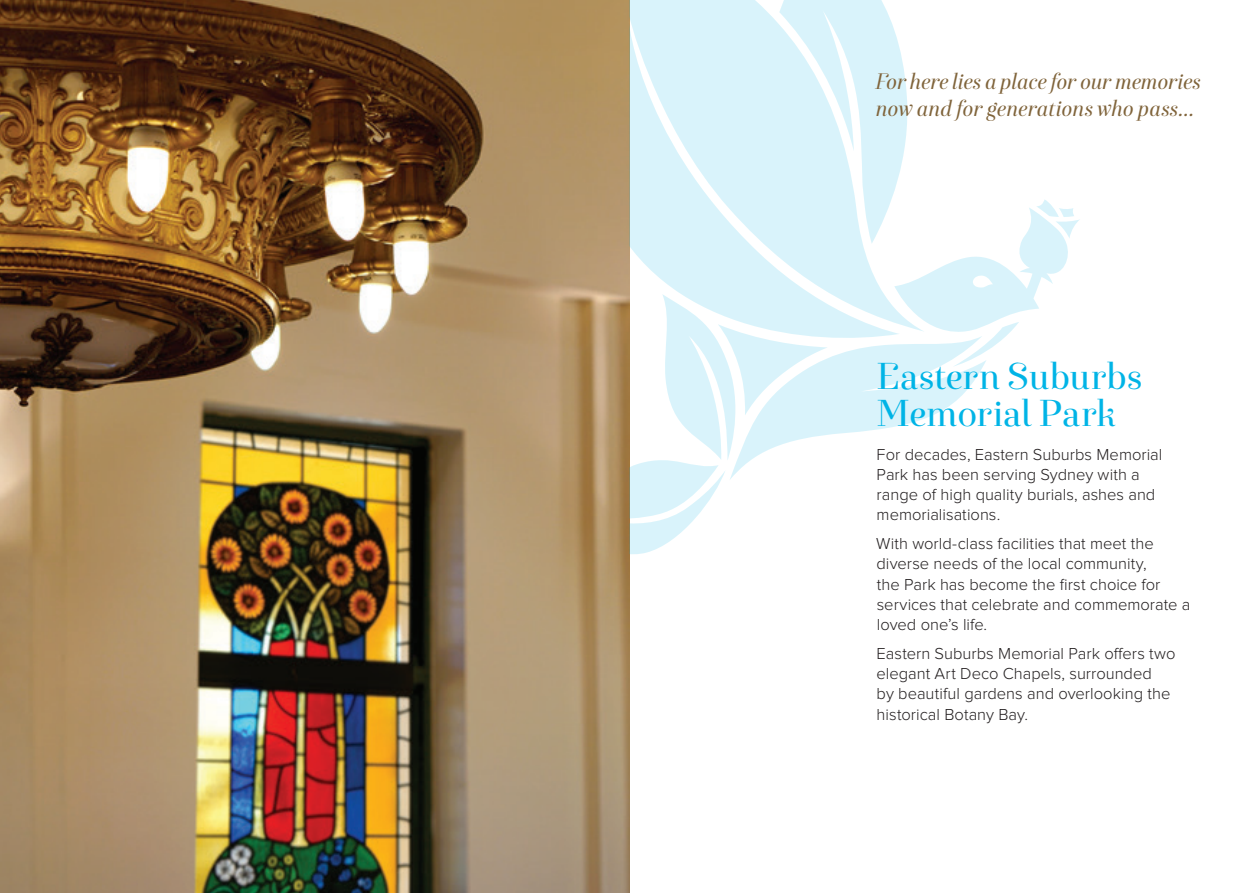
<style>
.page{position:relative;width:1259px;height:893px;background:#fff}
.page>*{position:absolute;margin:0;border:0;box-sizing:border-box;transform-origin:0 0}
.t1{font:37.5px/37.5px "Exquise FY";letter-spacing:-.02em;color:#00b4e6}
.t2{font:italic 22.5px/27px "Exquise FY";letter-spacing:-.005em;color:#80643b}
.t3{font:300 16.5px/20.2px "Proxima Nova";color:#231f20}
</style>
<div class="page">
<img style="left:0;top:0;width:629px;height:893px">
<svg style="left:629px;top:0;width:451px;height:557px"></svg>
<h2 class="t2" style="left:876px;top:67px;width:326px">For here lies a place for our memories now and for generations who pass...</h2>
<h1 class="t1" style="left:876px;top:357px;width:268px">Eastern Suburbs<br>Memorial Park</h1>
<p class="t3" style="left:876px;top:445px;width:287px">For decades, Eastern Suburbs Memorial Park has been serving Sydney with a range of high quality burials, ashes and memorialisations.</p>
<p class="t3" style="left:876px;top:534px;width:316px">With world-class facilities that meet the diverse needs of the local community,<br>the Park has become the first choice for services that celebrate and commemorate a loved one’s life.</p>
<p class="t3" style="left:876px;top:644px;width:300px">Eastern Suburbs Memorial Park offers two elegant Art Deco Chapels, surrounded<br>by beautiful gardens and overlooking the historical Botany Bay.</p>
</div>
